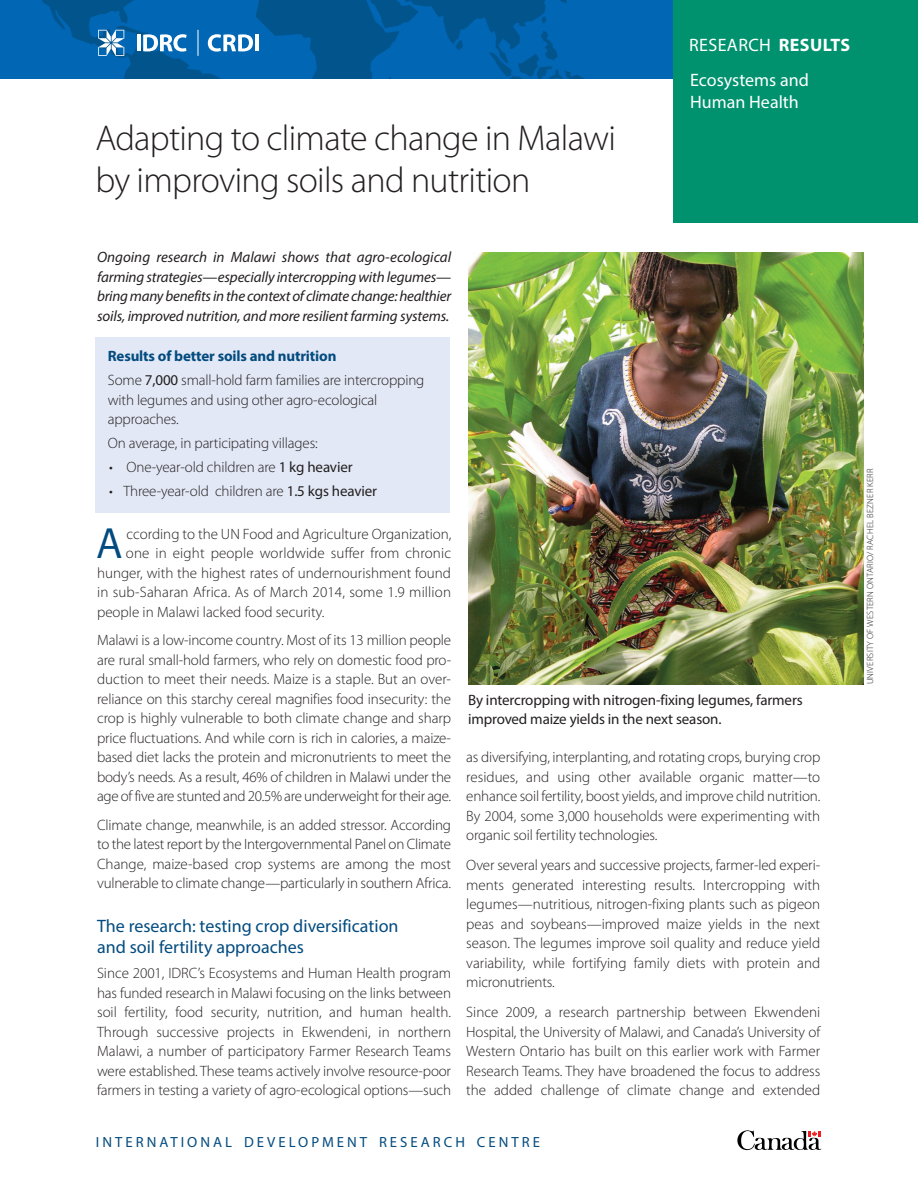
<style>
.page{position:relative;width:918px;height:1188px;background:#fff}
.page>*{position:absolute;margin:0;border:0;box-sizing:border-box;transform-origin:0 0}
.t1{font:43.2px "Meta";color:#034b7f}
.t2{font:300 36px/42px "Myriad Pro";letter-spacing:-.02em;color:#231f20}
.t3{font:18px/21px "Myriad Pro";color:#034b7f}
.t4{font:18px/21.6px "Myriad Pro";color:#fff}
.t5{font:18px "Myriad Pro";letter-spacing:.02em;color:#fff}
.t6{font:300 15px/19.5px "Myriad Pro";letter-spacing:-.01em;color:#231f20;text-align:justify}
.t7{font:italic 15px/19.5px "Myriad Pro";letter-spacing:-.01em;color:#231f20;text-align:justify}
.t8{font:300 15px "Myriad Pro";letter-spacing:.01em;color:#231f20}
.t9{font:15px/19.5px "Myriad Pro";letter-spacing:-.01em;color:#231f20}
.t10{font:14.7px "Myriad Pro";letter-spacing:.205em;color:#034b7f}
.t11{font:300 9px "Myriad Pro";letter-spacing:.02em;color:#231f20}
.s1{font-weight:700}
.s2{font-weight:700;color:#034b7f}
.s3{font-weight:400}
</style>
<div class="page">
<svg style="left:737px;top:1130px;width:84px;height:20px"></svg>
<div style="left:0;top:0;width:918px;height:79px;background:#0166b3"></div>
<img style="left:42px;top:0;width:542px;height:79px">
<svg style="left:98px;top:30px;width:26px;height:26px"></svg>
<hr style="left:137px;top:35px;width:3px;height:16px;background:#fff">
<svg style="left:143px;top:34px;width:44px;height:18px"></svg>
<svg style="left:208px;top:34px;width:45px;height:18px"></svg>
<hr style="left:255px;top:35px;width:4px;height:16px;background:#fff">
<svg style="left:198px;top:30px;width:1px;height:26px"></svg>
<div style="left:674px;top:0;width:244px;height:223px;background:#00926e"></div>
<img style="left:468px;top:252px;width:396px;height:433px">
<div style="left:96px;top:337px;width:354px;height:176px;background:#e2e8f5"></div>
<h2 class="t2" style="left:95px;top:119px;width:522px">Adapting to climate change in Malawi by improving soils and nutrition</h2>
<p class="t5" style="left:689px;top:38px;width:162px">RESEARCH <span class="s1">RESULTS</span></p>
<p class="t4" style="left:690px;top:71px;width:120px">Ecosystems and<br>Human Health</p>
<p class="t7" style="left:97px;top:249px;width:356px">Ongoing research in Malawi shows that agro-ecological farming strategies—especially intercroppingwith legumes— bringmanybenefitsinthe contextof climate change:healthier soils, improved nutrition, and more resilient farming systems.</p>
<p class="t6" style="left:108px;top:345px;width:318px;line-height:24px"><span class="s2">Results of better soils and nutrition<br></span>Some <span class="s3">7,000</span> small-hold farm families are intercropping</p>
<p class="t6" style="left:108px;top:391px;width:271px">with legumes and using other agro-ecological approaches.</p>
<p class="t6" style="left:108px;top:435px;width:211px">On average, in participating villages:</p>
<p class="t6" style="left:109px;top:459px;width:245px">• One-year-old children are <span class="s3">1 kg heavier</span></p>
<p class="t6" style="left:109px;top:483px;width:269px">• Three-year-old children are <span class="s3">1.5 kgs heavier</span></p>
<h1 class="t1" style="left:97px;top:518px;width:26px">A</h1>
<p class="t6" style="left:126px;top:525px;width:327px">ccording to the UN Food and Agriculture Organization,</p>
<p class="t8" style="left:126px;top:548px;width:327px">one in eight people worldwide suffer from chronic</p>
<p class="t6" style="left:97px;top:564px;width:356px">hunger, with the highest rates of undernourishment found</p>
<p class="t8" style="left:97px;top:587px;width:356px">in sub-Saharan Africa. As of March 2014, some 1.9 million</p>
<p class="t6" style="left:97px;top:603px;width:229px">people in Malawi lacked food security.</p>
<p class="t6" style="left:97px;top:632px;width:356px">Malawi is a low-income country. Most of its 13 million people are rural small-hold farmers, who rely on domestic food pro&shy;duction to meet their needs. Maize is a staple. But an over&shy;reliance on this starchy cereal magnifies food insecurity: the crop is highly vulnerable to both climate change and sharp price fluctuations. And while corn is rich in calories, a maize&shy;based diet lacks the protein and micronutrients to meet the body’s needs. As a result, 46% of children in Malawi under the age of five are stunted and 20.5% are underweight for their age.</p>
<p class="t6" style="left:97px;top:816px;width:356px">Climate change, meanwhile, is an added stressor. According to the latest report by the Intergovernmental Panel on Climate Change, maize-based crop systems are among the most vulnerable to climate change—particularly in southern Africa.</p>
<p class="t3" style="left:97px;top:916px;width:303px">The research: testing crop diversification and soil fertility approaches</p>
<p class="t6" style="left:97px;top:965px;width:356px">Since 2001, IDRC’s Ecosystems and Human Health program has funded research in Malawi focusing on the links between soil fertility, food security, nutrition, and human health.<br>Through successive projects in Ekwendeni, in northern Malawi, a number of participatory Farmer Research Teams were established. These teams actively involve resource-poor farmers in testing a variety of agro-ecological options—such</p>
<p class="t9" style="left:468px;top:691px;width:336px">By intercropping with nitrogen-fixing legumes, farmers improved maize yields in the next season.</p>
<p class="t6" style="left:466px;top:749px;width:356px">as diversifying, interplanting, and rotating crops, burying crop residues, and using other available organic matter—to enhance soil fertility, boost yields, and improve child nutrition.<br>By 2004, some 3,000 households were experimenting with organic soil fertility technologies.</p>
<p class="t6" style="left:466px;top:857px;width:356px">Over several years and successive projects, farmer-led experi&shy;ments generated interesting results. Intercropping with legumes—nutritious, nitrogen-fixing plants such as pigeon peas and soybeans—improved maize yields in the next season. The legumes improve soil quality and reduce yield variability, while fortifying family diets with protein and micronutrients.</p>
<p class="t6" style="left:466px;top:1004px;width:356px">Since 2009, a research partnership between Ekwendeni Hospital, the University of Malawi, and Canada’s University of Western Ontario has built on this earlier work with Farmer Research Teams. They have broadened the focus to address the added challenge of climate change and extended</p>
<p class="t10" style="left:96px;top:1137px;width:445px">INTERNATIONAL DEVELOPMENT RESEARCH CENTRE</p>
<p class="t11" style="left:867px;top:684px;width:218px;rotate:-90deg">UNIVERSITY OF WESTERN ONTARIO/ RACHEL BEZNER KERR</p>
</div>
